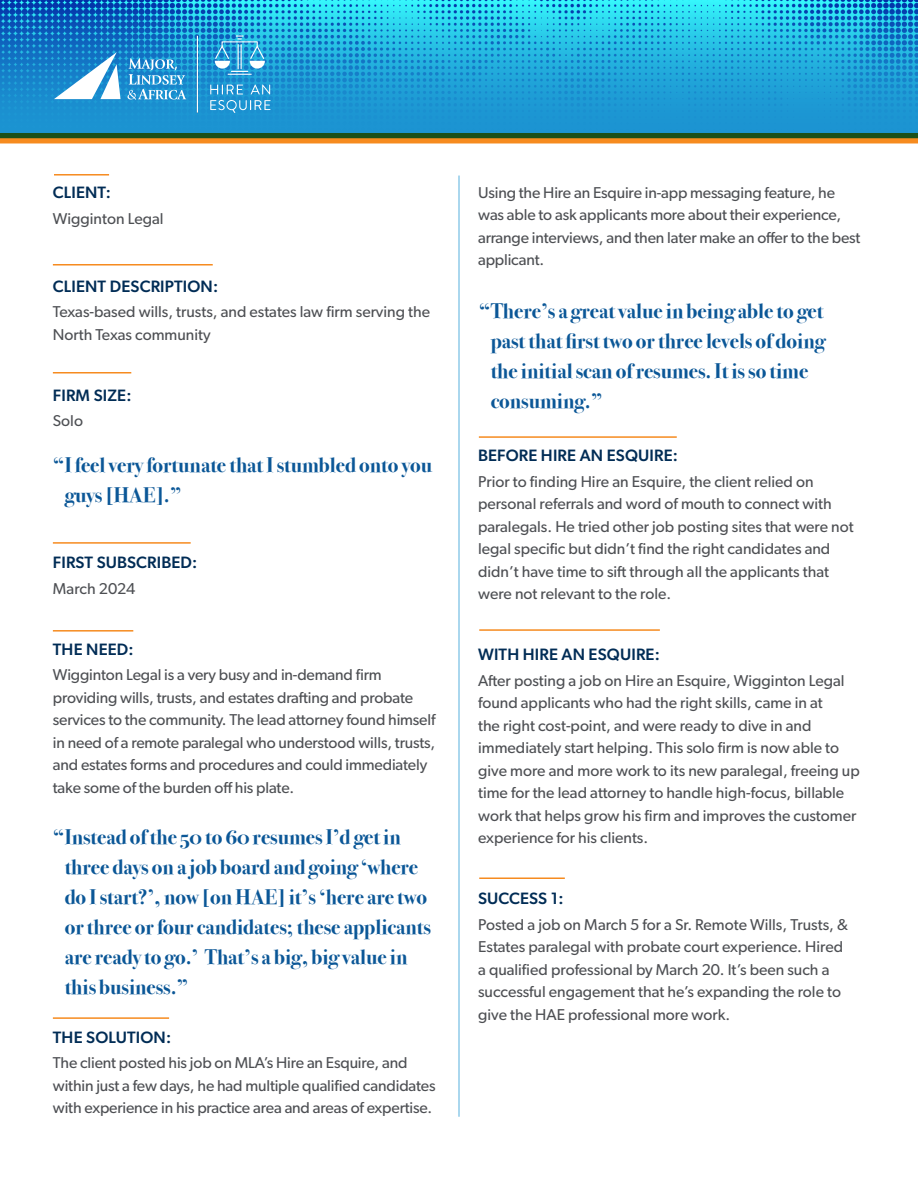
<style>
.page{position:relative;width:918px;height:1188px;background:#fff}
.page>*{position:absolute;margin:0;border:0;box-sizing:border-box;transform-origin:0 0}
.Body_Copy{font:700 21px/30px "Bodoni Svty Two OSITCTT";color:#0b5797}
.Subhead_2{font:500 16.5px "Gibson";letter-spacing:.01em;color:#002c55}
.Body_Copy-2{font:15.75px/22.5px "Gibson";color:#4d4f53}
</style>
<div class="page">
<hr style="left:54px;top:174px;width:55px;height:2px;background:#f68b1f">
<hr style="left:53px;top:264px;width:160px;height:2px;background:#f68b1f">
<hr style="left:53px;top:372px;width:78px;height:2px;background:#f68b1f">
<hr style="left:53px;top:542px;width:138px;height:2px;background:#f68b1f">
<hr style="left:53px;top:630px;width:80px;height:2px;background:#f68b1f">
<hr style="left:479px;top:436px;width:198px;height:2px;background:#f68b1f">
<hr style="left:479px;top:629px;width:181px;height:2px;background:#f68b1f">
<hr style="left:458px;top:176px;width:2px;height:941px;background:#1c94d2">
<hr style="left:479px;top:878px;width:86px;height:1px;background:#f68b1f">
<hr style="left:53px;top:1017px;width:116px;height:2px;background:#f68b1f">
<img style="left:0;top:0;width:918px;height:133px">
<svg style="left:210px;top:84px;width:61px;height:29px;background:#43a5d8"></svg>
<svg style="left:215px;top:35px;width:50px;height:40px;background:#4aabdb"></svg>
<svg style="left:127px;top:58px;width:59px;height:42px;background:#4da5d9"></svg>
<svg style="left:54px;top:52px;width:67px;height:47px"></svg>
<hr style="left:197px;top:36px;width:1px;height:77px;background:#fff">
<svg style="left:0;top:133px;width:918px;height:10px;background:#836c1b"></svg>
<p class="Subhead_2" style="left:53px;top:183px;width:60px">CLIENT:</p>
<p class="Body_Copy-2" style="left:53px;top:207px;width:112px">Wigginton Legal</p>
<p class="Subhead_2" style="left:53px;top:276px;width:167px">CLIENT DESCRIPTION:</p>
<p class="Body_Copy-2" style="left:53px;top:301px;width:379px">Texas-based wills, trusts, and estates law firm serving the<br>North Texas community</p>
<p class="Subhead_2" style="left:53px;top:385px;width:80px">FIRM SIZE:</p>
<p class="Body_Copy-2" style="left:53px;top:410px;width:32px">Solo</p>
<p class="Body_Copy" style="left:65px;top:450px;width:369px;text-indent:-12px">“I feel very fortunate that I stumbled onto you guys [HAE].”</p>
<p class="Subhead_2" style="left:53px;top:553px;width:146px">FIRST SUBSCRIBED:</p>
<p class="Body_Copy-2" style="left:53px;top:577px;width:84px">March 2024</p>
<p class="Subhead_2" style="left:53px;top:639px;width:82px">THE NEED:</p>
<p class="Body_Copy-2" style="left:53px;top:664px;width:384px">Wigginton Legal is a very busy and in-demand firm providing wills, trusts, and estates drafting and probate services to the community. The lead attorney found himself in need of a remote paralegal who understood wills, trusts, and estates forms and procedures and could immediately take some of the burden off his plate.</p>
<p class="Body_Copy" style="left:65px;top:822px;width:368px;text-indent:-12px">“Instead of the 50 to 60 resumes I’d get in three days on a job board and going ‘where do I start?’, now [on HAE] it’s ‘here are two or three or four candidates; these applicants are ready to go.’ That’s a big, big value in this business.”</p>
<p class="Subhead_2" style="left:53px;top:1027px;width:120px">THE SOLUTION:</p>
<p class="Body_Copy-2" style="left:53px;top:1051px;width:384px">The client posted his job on MLA’s Hire an Esquire, and within just a few days, he had multiple qualified candidates with experience in his practice area and areas of expertise.</p>
<p class="Body_Copy-2" style="left:478px;top:181px;width:384px">Using the Hire an Esquire in-app messaging feature, he was able to ask applicants more about their experience, arrange interviews, and then later make an offer to the best applicant.</p>
<p class="Body_Copy" style="left:491px;top:296px;width:336px;text-indent:-12px">“There’s a great value in being able to get past that first two or three levels of doing the initial scan of resumes. It is so time consuming.”</p>
<p class="Subhead_2" style="left:478px;top:446px;width:201px">BEFORE HIRE AN ESQUIRE:</p>
<p class="Body_Copy-2" style="left:478px;top:470px;width:377px">Prior to finding Hire an Esquire, the client relied on personal referrals and word of mouth to connect with paralegals. He tried other job posting sites that were not legal specific but didn’t find the right candidates and didn’t have time to sift through all the applicants that were not relevant to the role.</p>
<p class="Subhead_2" style="left:478px;top:645px;width:183px">WITH HIRE AN ESQUIRE:</p>
<p class="Body_Copy-2" style="left:478px;top:669px;width:383px">After posting a job on Hire an Esquire, Wigginton Legal found applicants who had the right skills, came in at<br>the right cost-point, and were ready to dive in and immediately start helping. This solo firm is now able to give more and more work to its new paralegal, freeing up time for the lead attorney to handle high-focus, billable work that helps grow his firm and improves the customer experience for his clients.</p>
<p class="Subhead_2" style="left:478px;top:889px;width:87px">SUCCESS 1:</p>
<p class="Body_Copy-2" style="left:478px;top:913px;width:371px">Posted a job on March 5 for a Sr. Remote Wills, Trusts, &amp; Estates paralegal with probate court experience. Hired a qualified professional by March 20. It’s been such a successful engagement that he’s expanding the role to give the HAE professional more work.</p>
</div>
